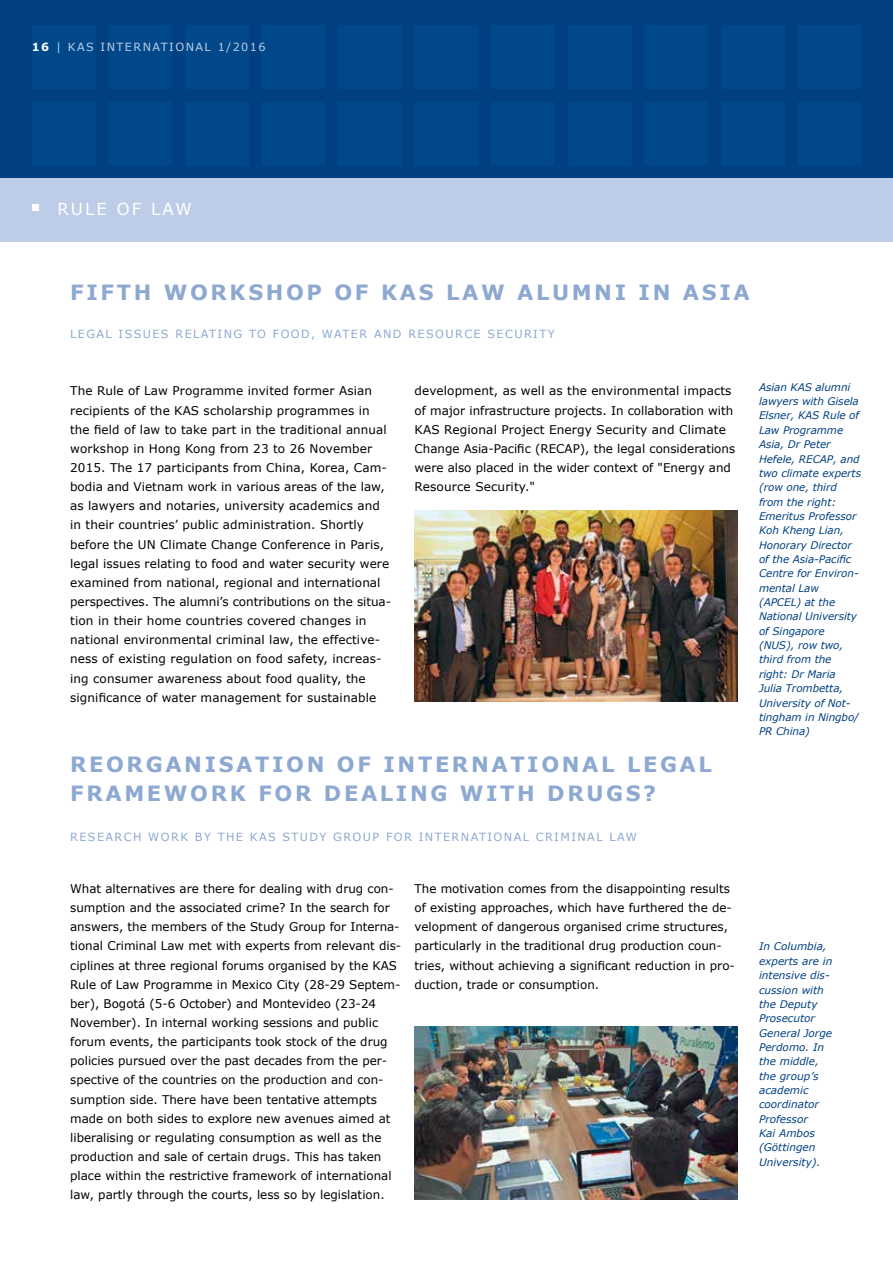
<style>
.page{position:relative;width:893px;height:1263px;background:#fff}
.page>*{position:absolute;margin:0;border:0;box-sizing:border-box;transform-origin:0 0}
.t1{font:700 21px/28.7px "Verdana";letter-spacing:.125em;color:#8da8d1}
.t2{font:16.5px "Verdana";letter-spacing:.125em;color:#fff}
.t3{font:12px/19.2px "Verdana";color:#000}
.t4{font:11.25px "Verdana";letter-spacing:.125em;color:#8da8d1}
.t5{font:11.25px "Verdana";letter-spacing:.125em;color:#bdcde7}
.t6{font:italic 10.5px/14.4px "Verdana";letter-spacing:-.005em;color:#004080}
.s1{font-weight:700;color:#fff}
</style>
<div class="page">
<div style="left:0;top:0;width:893px;height:179px;background:#004080"></div>
<div style="left:0;top:179px;width:893px;height:63px;background:#bdcde7"></div>
<div style="left:32px;top:26px;width:64px;height:63px;background:#00488a"></div>
<div style="left:32px;top:102px;width:64px;height:64px;background:#00488a"></div>
<div style="left:108px;top:26px;width:64px;height:63px;background:#00488a"></div>
<div style="left:108px;top:102px;width:64px;height:64px;background:#00488a"></div>
<div style="left:185px;top:26px;width:64px;height:63px;background:#00488a"></div>
<div style="left:185px;top:102px;width:64px;height:64px;background:#00488a"></div>
<div style="left:261px;top:26px;width:64px;height:63px;background:#00488a"></div>
<div style="left:261px;top:102px;width:64px;height:64px;background:#00488a"></div>
<div style="left:338px;top:26px;width:64px;height:63px;background:#00488a"></div>
<div style="left:338px;top:102px;width:64px;height:64px;background:#00488a"></div>
<div style="left:415px;top:26px;width:63px;height:63px;background:#00488a"></div>
<div style="left:415px;top:102px;width:63px;height:64px;background:#00488a"></div>
<div style="left:491px;top:26px;width:64px;height:63px;background:#00488a"></div>
<div style="left:491px;top:102px;width:64px;height:64px;background:#00488a"></div>
<div style="left:568px;top:26px;width:63px;height:63px;background:#00488a"></div>
<div style="left:568px;top:102px;width:63px;height:64px;background:#00488a"></div>
<div style="left:644px;top:26px;width:64px;height:63px;background:#00488a"></div>
<div style="left:644px;top:102px;width:64px;height:64px;background:#00488a"></div>
<div style="left:721px;top:26px;width:63px;height:63px;background:#00488a"></div>
<div style="left:721px;top:102px;width:63px;height:64px;background:#00488a"></div>
<div style="left:797px;top:26px;width:64px;height:63px;background:#00488a"></div>
<div style="left:797px;top:102px;width:64px;height:64px;background:#00488a"></div>
<img style="left:415px;top:1027px;width:323px;height:172px">
<img style="left:415px;top:510px;width:323px;height:192px">
<div style="left:32px;top:204px;width:7px;height:7px;background:#fff"></div>
<p class="t5" style="left:32px;top:40px;width:235px"><span class="s1">16</span> | KAS INTERNATIONAL 1/2016</p>
<h2 class="t2" style="left:57px;top:198px;width:136px">RULE OF LAW</h2>
<h1 class="t1" style="left:70px;top:277px;width:681px">FIFTH WORKSHOP OF KAS LAW ALUMNI IN ASIA</h1>
<p class="t4" style="left:70px;top:327px;width:486px">LEGAL ISSUES RELATING TO FOOD, WATER AND RESOURCE SECURITY</p>
<p class="t3" style="left:70px;top:381px;width:323px">The Rule of Law Programme invited former Asian recipients of the KAS scholarship programmes in the field of law to take part in the traditional annual workshop in Hong Kong from 23 to 26 November 2015. The 17 participants from China, Korea, Cam&shy;bodia and Vietnam work in various areas of the law, as lawyers and notaries, university academics and in their countries’ public administration. Shortly before the UN Climate Change Conference in Paris, legal issues relating to food and water security were examined from national, regional and international perspectives. The alumni’s contributions on the situa&shy;tion in their home countries covered changes in national environmental criminal law, the effective&shy;ness of existing regulation on food safety, increas&shy;ing consumer awareness about food quality, the significance of water management for sustainable</p>
<p class="t3" style="left:415px;top:381px;width:322px">development, as well as the environmental impacts of major infrastructure projects. In collaboration with KAS Regional Project Energy Security and Climate Change Asia-Pacific (RECAP), the legal considerations were also placed in the wider context of "Energy and Resource Security."</p>
<h1 class="t1" style="left:70px;top:749px;width:643px">REORGANISATION OF INTERNATIONAL LEGAL<br>FRAMEWORK FOR DEALING WITH DRUGS?</h1>
<p class="t4" style="left:70px;top:830px;width:568px">RESEARCH WORK BY THE KAS STUDY GROUP FOR INTERNATIONAL CRIMINAL LAW</p>
<p class="t3" style="left:70px;top:879px;width:333px">What alternatives are there for dealing with drug con&shy;sumption and the associated crime? In the search for answers, the members of the Study Group for Interna&shy;tional Criminal Law met with experts from relevant dis&shy;ciplines at three regional forums organised by the KAS Rule of Law Programme in Mexico City (28-29 Septem&shy;ber), Bogotá (5-6 October) and Montevideo (23-24<br>November). In internal working sessions and public forum events, the participants took stock of the drug policies pursued over the past decades from the per&shy;spective of the countries on the production and con&shy;sumption side. There have been tentative attempts made on both sides to explore new avenues aimed at liberalising or regulating consumption as well as the production and sale of certain drugs. This has taken place within the restrictive framework of international law, partly through the courts, less so by legislation.</p>
<p class="t3" style="left:415px;top:879px;width:322px">The motivation comes from the disappointing results of existing approaches, which have furthered the de&shy;velopment of dangerous organised crime structures, particularly in the traditional drug production coun&shy;tries, without achieving a significant reduction in pro&shy;duction, trade or consumption.</p>
<p class="t6" style="left:759px;top:379px;width:104px">Asian KAS alumni lawyers with Gisela<br>Elsner, KAS Rule of<br>Law Programme<br>Asia, Dr Peter<br>Hefele, RECAP, and two climate experts (row one, third from the right:<br>Emeritus Professor<br>Koh Kheng Lian,<br>Honorary Director of the Asia-Pacific<br>Centre for Environ&shy;mental Law (APCEL) at the<br>National University of Singapore (NUS), row two, third from the right: Dr Maria<br>Julia Trombetta,<br>University of Not&shy;tingham in Ningbo/<br>PR China)</p>
<p class="t6" style="left:759px;top:939px;width:75px">In Columbia, experts are in intensive dis&shy;cussion with the Deputy<br>Prosecutor<br>General Jorge<br>Perdomo. In the middle, the group’s academic coordinator<br>Professor<br>Kai Ambos (Göttingen<br>University).</p>
</div>
